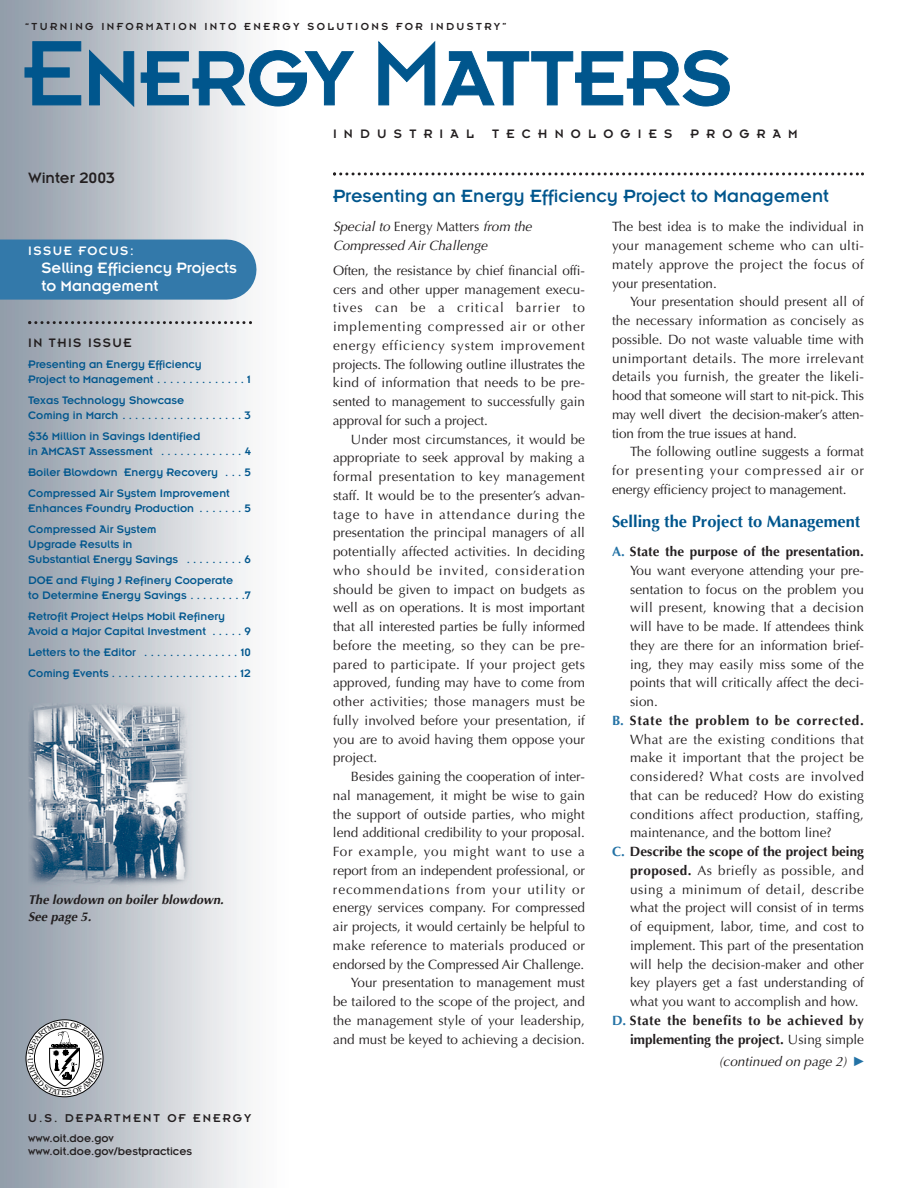
<style>
.page{position:relative;width:918px;height:1188px;background:#fff}
.page>*{position:absolute;margin:0;border:0;box-sizing:border-box;transform-origin:0 0}
.t1{font:19.5px "Insignia";color:#00568d}
.t2{font:16.5px/18px "Insignia";color:#fff}
.t3{font:700 16.5px "Optima";color:#00568d}
.t4{font:16.5px "Insignia";color:#231f20}
.t5{font:13.5px/18.8px "Optima";color:#231f20;text-align:justify}
.t6{font:13.5px "Optima";letter-spacing:.025em;color:#231f20}
.t7{font:700 13.5px "Optima";letter-spacing:.005em;color:#231f20}
.t8{font:italic 13.5px/18.8px "Optima";color:#231f20}
.t9{font:700 13.5px/18.8px "Optima";letter-spacing:.055em;color:#231f20}
.t10{font:700 13.5px "Optima";letter-spacing:.035em;color:#231f20}
.t11{font:13.5px "Optima";letter-spacing:.035em;color:#231f20}
.t12{font:13.5px "Optima";letter-spacing:.04em;color:#231f20}
.t13{font:13.5px "Insignia";letter-spacing:.535em;color:#231f20}
.t14{font:13.5px "Insignia";letter-spacing:.105em;color:#fff}
.t15{font:13.5px "Insignia";letter-spacing:.105em;color:#231f20}
.t16{font:italic 700 12.75px/16.5px "Optima";color:#231f20}
.t17{font:12.6px "Insignia";letter-spacing:.16em;color:#231f20}
.t18{font:12px/15px "Insignia";color:#00568d}
.t19{font:12px/13.5px "Insignia";color:#231f20}
.t20{font:11.25px "Insignia";letter-spacing:.215em;color:#231f20}
.s1{font-style:normal}
.s2{color:#2372a5}
.s3{font-weight:400}
.s4{font-weight:700}
</style>
<div class="page">
<img style="left:0;top:0;width:257px;height:1188px">
<svg style="left:28px;top:321px;width:224px;height:3px"></svg>
<svg style="left:333px;top:172px;width:531px;height:3px"></svg>
<svg style="left:24px;top:41px;width:58px;height:65px;background:#5381a2"></svg>
<svg style="left:89px;top:49px;width:266px;height:59px"></svg>
<svg style="left:378px;top:41px;width:352px;height:66px"></svg>
<div style="left:0;top:240px;width:256px;height:60px;background:#3379aa"></div>
<svg style="left:28px;top:1022px;width:74px;height:73px"></svg>
<p class="t20" style="left:25px;top:22px;width:483px">“TURNING INFORMATION INTO ENERGY SOLUTIONS FOR INDUSTRY”</p>
<p class="t4" style="left:28px;top:172px;width:88px">Winter 2003</p>
<p class="t14" style="left:28px;top:247px;width:107px">ISSUE FOCUS:</p>
<p class="t2" style="left:41px;top:260px;width:197px">Selling Efficiency Projects to Management</p>
<p class="t15" style="left:28px;top:338px;width:105px">IN THIS ISSUE</p>
<p class="t18" style="left:28px;top:357px;width:224px">Presenting an Energy Efficiency<br>Project to Management . . . . . . . . . . . . . . 1</p>
<p class="t18" style="left:28px;top:393px;width:224px">Texas Technology Showcase<br>Coming in March . . . . . . . . . . . . . . . . . . . 3</p>
<p class="t18" style="left:28px;top:429px;width:224px">$36 Million in Savings Identified<br>in AMCAST Assessment . . . . . . . . . . . . . 4</p>
<p class="t18" style="left:28px;top:465px;width:224px">Boiler Blowdown Energy Recovery . . . 5</p>
<p class="t18" style="left:28px;top:486px;width:224px">Compressed Air System Improvement<br>Enhances Foundry Production . . . . . . . 5</p>
<p class="t18" style="left:28px;top:522px;width:224px">Compressed Air System<br>Upgrade Results in<br>Substantial Energy Savings . . . . . . . . . 6</p>
<p class="t18" style="left:28px;top:573px;width:224px">DOE and Flying J Refinery Cooperate<br>to Determine Energy Savings . . . . . . . . .7</p>
<p class="t18" style="left:28px;top:609px;width:224px">Retrofit Project Helps Mobil Refinery<br>Avoid a Major Capital Investment . . . . . 9</p>
<p class="t18" style="left:28px;top:645px;width:224px">Letters to the Editor . . . . . . . . . . . . . . . 10</p>
<p class="t18" style="left:28px;top:666px;width:224px">Coming Events . . . . . . . . . . . . . . . . . . . . 12</p>
<p class="t16" style="left:28px;top:893px;width:197px">The lowdown on boiler blowdown.<br>See page 5.</p>
<p class="t17" style="left:28px;top:1114px;width:225px">U.S. DEPARTMENT OF ENERGY</p>
<p class="t19" style="left:28px;top:1132px;width:165px">www.oit.doe.gov www.oit.doe.gov/bestpractices</p>
<p class="t13" style="left:333px;top:129px;width:143px">INDUSTRIAL</p>
<p class="t13" style="left:492px;top:129px;width:182px">TECHNOLOGIES</p>
<p class="t13" style="left:691px;top:129px;width:109px">PROGRAM</p>
<h1 class="t1" style="left:333px;top:189px;width:498px">Presenting an Energy Efficiency Project to Management</h1>
<p class="t8" style="left:333px;top:219px;width:200px">Special to <span class="s1">Energy Matters</span> from the<br>Compressed Air Challenge</p>
<p class="t5" style="left:333px;top:262px;width:254px">Often, the resistance by chief financial offi&shy;cers and other upper management execu&shy;tives can be a critical barrier to implementing compressed air or other energy efficiency system improvement projects. The following outline illustrates the kind of information that needs to be pre&shy;sented to management to successfully gain approval for such a project.</p>
<p class="t5" style="left:333px;top:431px;width:254px;text-indent:18px">Under most circumstances, it would be appropriate to seek approval by making a formal presentation to key management staff. It would be to the presenter’s advan&shy;tage to have in attendance during the presentation the principal managers of all potentially affected activities. In deciding who should be invited, consideration should be given to impact on budgets as well as on operations. It is most important that all interested parties be fully informed before the meeting, so they can be pre&shy;pared to participate. If your project gets approved, funding may have to come from other activities; those managers must be fully involved before your presentation, if you are to avoid having them oppose your project.</p>
<p class="t5" style="left:333px;top:768px;width:254px;text-indent:18px">Besides gaining the cooperation of inter&shy;nal management, it might be wise to gain the support of outside parties, who might lend additional credibility to your proposal.<br>For example, you might want to use a report from an independent professional, or recommendations from your utility or energy services company. For compressed air projects, it would certainly be helpful to make reference to materials produced or endorsed by the Compressed Air Challenge.</p>
<p class="t5" style="left:333px;top:975px;width:254px;text-indent:18px">Your presentation to management must be tailored to the scope of the project, and the management style of your leadership, and must be keyed to achieving a decision.</p>
<p class="t5" style="left:612px;top:219px;width:254px">The best idea is to make the individual in your management scheme who can ulti&shy;mately approve the project the focus of your presentation.</p>
<p class="t5" style="left:612px;top:294px;width:254px;text-indent:18px">Your presentation should present all of the necessary information as concisely as possible. Do not waste valuable time with unimportant details. The more irrelevant details you furnish, the greater the likeli&shy;hood that someone will start to nit-pick. This may well divert the decision-maker’s atten&shy;tion from the true issues at hand.</p>
<p class="t5" style="left:612px;top:444px;width:254px;text-indent:18px">The following outline suggests a format for presenting your compressed air or energy efficiency project to management.</p>
<h2 class="t3" style="left:612px;top:514px;width:250px">Selling the Project to Management</h2>
<p class="t7" style="left:612px;top:546px;width:253px"><span class="s2">A.</span> State the purpose of the presentation.</p>
<p class="t5" style="left:630px;top:562px;width:235px">You want everyone attending your pre-</p>
<p class="t5" style="left:630px;top:581px;width:235px">sentation to focus on the problem you</p>
<p class="t6" style="left:630px;top:602px;width:235px">will present, knowing that a decision</p>
<p class="t5" style="left:630px;top:618px;width:235px">will have to be made. If attendees think</p>
<p class="t5" style="left:630px;top:637px;width:235px">they are there for an information brief-</p>
<p class="t5" style="left:630px;top:656px;width:235px">ing, they may easily miss some of the</p>
<p class="t5" style="left:630px;top:675px;width:235px">points that will critically affect the deci-</p>
<p class="t9" style="left:612px;top:693px;width:253px;text-indent:18px"><span class="s3">sion.<br></span><span class="s2">B.</span> State the problem to be corrected.</p>
<p class="t6" style="left:630px;top:733px;width:235px">What are the existing conditions that</p>
<p class="t6" style="left:630px;top:752px;width:235px">make it important that the project be</p>
<p class="t11" style="left:630px;top:771px;width:235px">considered? What costs are involved</p>
<p class="t5" style="left:630px;top:787px;width:235px">that can be reduced? How do existing</p>
<p class="t6" style="left:630px;top:808px;width:235px">conditions affect production, staffing,</p>
<p class="t5" style="left:630px;top:825px;width:203px">maintenance, and the bottom line?</p>
<p class="t7" style="left:612px;top:846px;width:254px"><span class="s2">C.</span> Describe the scope of the project being</p>
<p class="t6" style="left:630px;top:865px;width:235px"><span class="s4">proposed.</span> As briefly as possible, and</p>
<p class="t12" style="left:630px;top:883px;width:235px">using a minimum of detail, describe</p>
<p class="t5" style="left:630px;top:900px;width:235px">what the project will consist of in terms</p>
<p class="t5" style="left:630px;top:918px;width:235px">of equipment, labor, time, and cost to</p>
<p class="t5" style="left:630px;top:937px;width:235px">implement. This part of the presentation</p>
<p class="t5" style="left:630px;top:956px;width:235px">will help the decision-maker and other</p>
<p class="t5" style="left:630px;top:975px;width:235px">key players get a fast understanding of</p>
<p class="t5" style="left:630px;top:993px;width:230px">what you want to accomplish and how.</p>
<p class="t10" style="left:612px;top:1015px;width:254px"><span class="s2">D.</span> State the benefits to be achieved by</p>
<p class="t7" style="left:630px;top:1033px;width:235px">implementing the project. <span class="s3">Using simple</span></p>
<p class="t8" style="left:719px;top:1053px;width:129px">(continued on page 2)</p>
</div>
